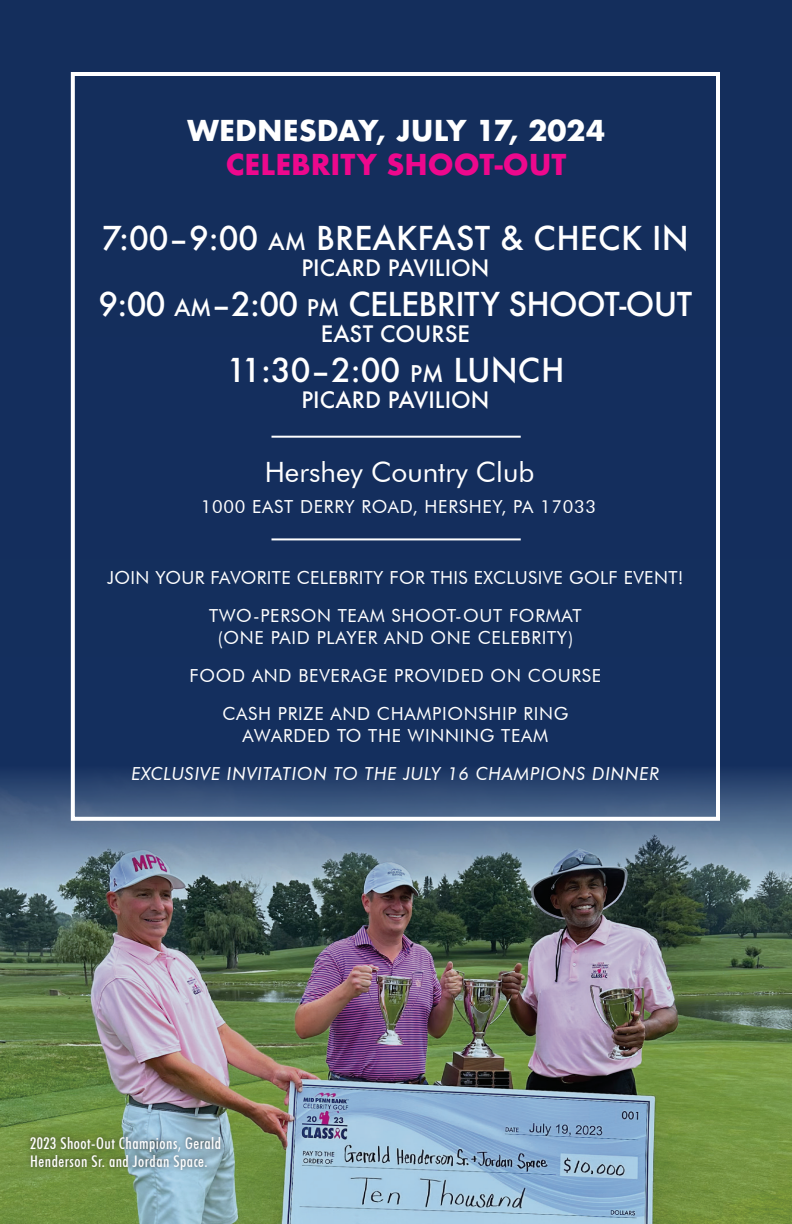
<style>
.page{position:relative;width:792px;height:1224px;background:#fff}
.page>*{position:absolute;margin:0;border:0;box-sizing:border-box;transform-origin:0 0}
.t1{font:500 32px "Futura";color:#fff}
.t2{font:500 32px "Futura";letter-spacing:-.02em;color:#fff}
.t3{font:700 28px "Futura";color:#fff}
.t4{font:700 28px "Futura";color:#ed088d}
.t5{font:28px "Futura BT";color:#fff}
.t6{font:500 22px "Futura";color:#fff}
.t7{font:18px/38px "Futura BT";letter-spacing:.04em;color:#fff;text-align:center}
.t8{font:18px/38px "Futura BT";letter-spacing:.02em;color:#fff;text-align:center}
.t9{font:italic 18px "Futura BT";letter-spacing:.04em;color:#fff}
.t10{font:500 condensed 16px/18px "Futura BT";letter-spacing:.03em;color:#fff}
.s1{font-size:22.4px}
.s2{font-style:inherit}
</style>
<div class="page">
<img style="left:0;top:0;width:792px;height:1224px">
<hr style="left:271px;top:436px;width:250px;height:2px;background:#fff">
<hr style="left:271px;top:538px;width:250px;height:2px;background:#fff">
<div style="left:71px;top:72px;width:649px;height:749px;border:4px solid #fff"></div>
<div style="left:25px;top:1131px;width:201px;height:45px;background:#231f20;opacity:.75"></div>
<h2 class="t3" style="left:187px;top:111px;width:419px">WEDNESDAY, JULY 17, 2024</h2>
<h2 class="t4" style="left:226px;top:145px;width:342px">CELEBRITY SHOOT-OUT</h2>
<h1 class="t1" style="left:102px;top:216px;width:588px">7:00–9:00 <span class="s1">AM</span> BREAKFAST &amp; CHECK IN</h1>
<p class="t6" style="left:301px;top:253px;width:189px">PICARD PAVILION</p>
<h1 class="t2" style="left:99px;top:282px;width:595px">9:00 <span class="s1">AM</span>–2:00 <span class="s1">PM</span> <span class="s2">C</span>ELEBRITY SHOOT-OUT</h1>
<p class="t6" style="left:321px;top:319px;width:151px">EAST COURSE</p>
<h1 class="t1" style="left:226px;top:348px;width:340px">11:30–2:<span class="s2">00</span> <span class="s1">PM</span> LUNCH</h1>
<p class="t6" style="left:301px;top:385px;width:189px">PICARD PAVILION</p>
<h2 class="t5" style="left:265px;top:455px;width:271px">Hershey Country Club</h2>
<p class="t7" style="left:201px;top:488px;width:397px">1000 EAST DERRY ROAD, HERSHEY, PA 17033</p>
<p class="t8" style="left:107px;top:558px;width:578px">JOIN YOUR FAVORITE CELEBRITY FOR THIS EXCLUSIVE GOLF EVENT!<br>TWO-PERSON TEAM SHOOT-OUT FORMAT</p>
<p class="t7" style="left:190px;top:618px;width:413px">(ONE PAID PLAYER AND ONE CELEBRITY)<br>FOOD AND BEVERAGE PROVIDED ON COURSE<br>CASH PRIZE AND CHAMPIONSHIP RING</p>
<p class="t7" style="left:243px;top:716px;width:307px">AWARDED TO THE WINNING TEAM</p>
<p class="t9" style="left:132px;top:762px;width:529px">EXCLUSIVE INVITATION TO THE JULY 16 CHAMPIONS DINNER</p>
<p class="t10" style="left:30px;top:1134px;width:192px">2023 Shoot-Out Champions, Gerald<br>Henderson Sr. and Jordan Space.</p>
</div>
